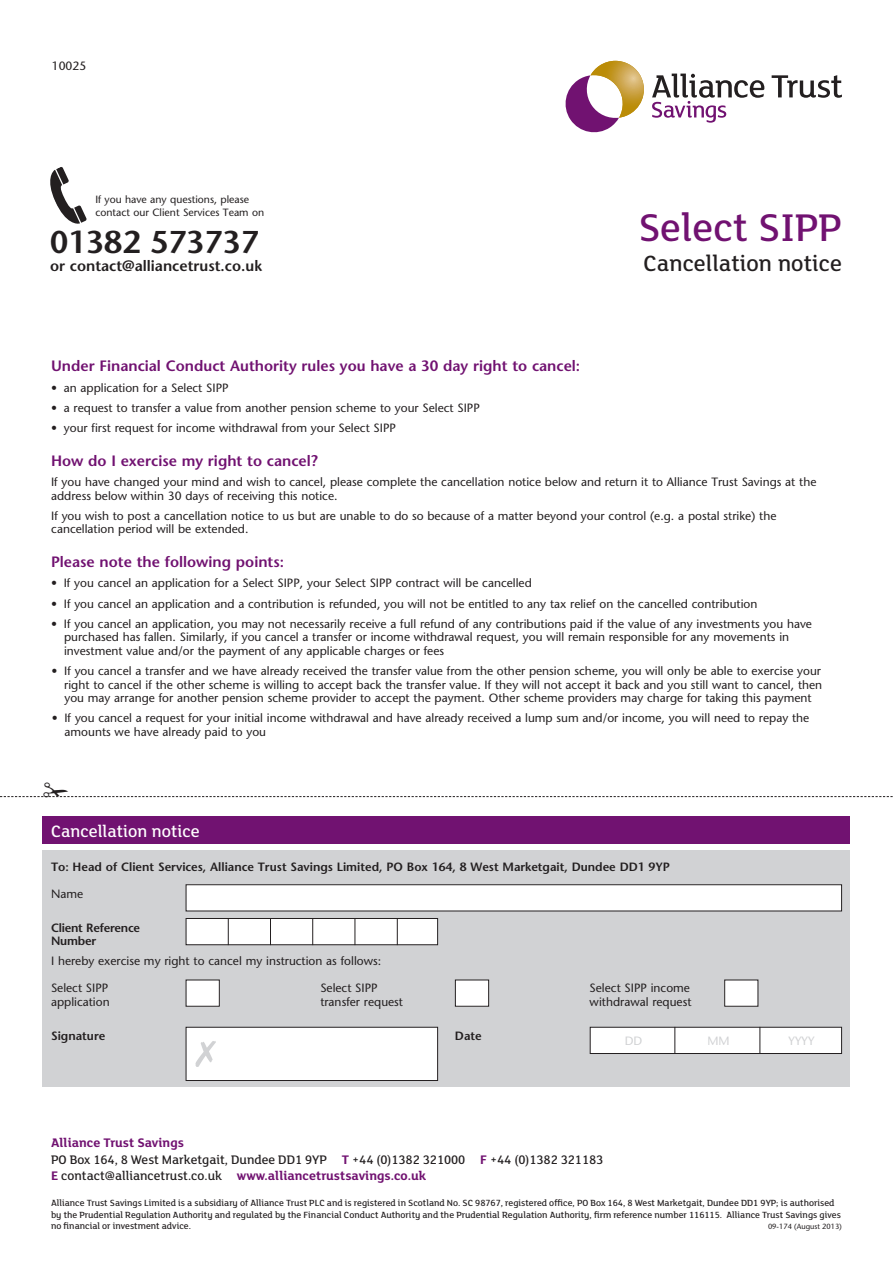
<style>
.page{position:relative;width:893px;height:1263px;background:#fff}
.page>*{position:absolute;margin:0;border:0;box-sizing:border-box;transform-origin:0 0}
.t1{font:500 42px "FS Lola";color:#711271}
.t2{font:600 31.5px "Stone Sans Std";color:#231f20}
.t3{font:500 24px "FS Lola";color:#231f20}
.t4{font:500 18px "FS Lola";color:#fff}
.t5{font:600 15px "Stone Sans Std";color:#711271}
.t6{font:600 15px "Stone Sans Std";color:#231f20}
.t7{font:500 13.5px/16.5px "FS Lola";color:#231f20}
.t8{font:500 12px/13.5px "Stone Sans Std";color:#231f20}
.t9{font:600 12px "Stone Sans Std";color:#231f20}
.t10{font:600 12px/13.5px "Stone Sans Std";letter-spacing:-.02em;color:#231f20}
.t11{font:500 12px "Stone Sans Std";color:#d1d2d4}
.t12{font:500 10.5px/13.5px "Stone Sans Std";color:#231f20}
.t13{font:500 9.75px/11.2px "FS Lola";color:#231f20}
.t14{font:500 7.5px "Stone Sans Std";color:#231f20}
.s1{font-weight:700;color:#711271}
</style>
<div class="page">
<div style="left:43px;top:817px;width:807px;height:27px;background:#711271"></div>
<div style="left:43px;top:850px;width:807px;height:237px;background:#d1d2d4"></div>
<div style="left:186px;top:885px;width:656px;height:26px;background:#fff"></div>
<div style="left:186px;top:884px;width:656px;height:27px;border:1px solid #231f20"></div>
<div style="left:186px;top:980px;width:33px;height:26px;background:#fff"></div>
<div style="left:186px;top:980px;width:34px;height:27px;border:1px solid #231f20"></div>
<div style="left:455px;top:980px;width:34px;height:26px;background:#fff"></div>
<div style="left:455px;top:980px;width:34px;height:27px;border:1px solid #231f20"></div>
<div style="left:725px;top:980px;width:33px;height:26px;background:#fff"></div>
<div style="left:724px;top:980px;width:34px;height:27px;border:1px solid #231f20"></div>
<div style="left:186px;top:1027px;width:252px;height:53px;background:#fff"></div>
<div style="left:186px;top:1027px;width:252px;height:54px;border:1px solid #231f20"></div>
<div style="left:590px;top:1027px;width:252px;height:26px;background:#fff"></div>
<div style="left:590px;top:1027px;width:252px;height:27px;border:1px solid #231f20"></div>
<svg style="left:674px;top:1027px;width:1px;height:27px"></svg>
<svg style="left:759px;top:1027px;width:1px;height:27px"></svg>
<svg style="left:195px;top:1041px;width:21px;height:26px"></svg>
<div style="left:186px;top:918px;width:252px;height:27px;background:#fff"></div>
<div style="left:186px;top:918px;width:252px;height:27px;border:1px solid #231f20"></div>
<svg style="left:228px;top:918px;width:1px;height:27px"></svg>
<svg style="left:270px;top:918px;width:1px;height:27px"></svg>
<svg style="left:312px;top:918px;width:1px;height:27px"></svg>
<svg style="left:355px;top:918px;width:1px;height:27px"></svg>
<svg style="left:397px;top:918px;width:1px;height:27px"></svg>
<svg style="left:772px;top:75px;width:70px;height:23px"></svg>
<svg style="left:566px;top:61px;width:198px;height:71px"></svg>
<svg style="left:50px;top:167px;width:37px;height:57px"></svg>
<svg style="left:0;top:796px;width:893px;height:1px"></svg>
<p class="t8" style="left:52px;top:59px;width:36px">10025</p>
<p class="t12" style="left:95px;top:192px;width:170px">If you have any questions, please contact our Client Services Team on</p>
<h2 class="t2" style="left:50px;top:223px;width:210px">01382 573737</h2>
<p class="t6" style="left:50px;top:256px;width:213px">or contact@alliancetrust.co.uk</p>
<h1 class="t1" style="left:638px;top:200px;width:205px">Select SIPP</h1>
<h3 class="t3" style="left:644px;top:247px;width:200px">Cancellation notice</h3>
<p class="t5" style="left:51px;top:357px;width:531px">Under Financial Conduct Authority rules you have a 30 day right to cancel:</p>
<p class="t8" style="left:51px;top:381px;width:179px">• an application for a Select SIPP</p>
<p class="t8" style="left:51px;top:401px;width:430px">• a request to transfer a value from another pension scheme to your Select SIPP</p>
<p class="t8" style="left:51px;top:421px;width:346px">• your first request for income withdrawal from your Select SIPP</p>
<p class="t5" style="left:51px;top:452px;width:268px">How do I exercise my right to cancel?</p>
<p class="t8" style="left:51px;top:475px;width:767px">If you have changed your mind and wish to cancel, please complete the cancellation notice below and return it to Alliance Trust Savings at the address below within 30 days of receiving this notice.</p>
<p class="t8" style="left:51px;top:509px;width:727px">If you wish to post a cancellation notice to us but are unable to do so because of a matter beyond your control (e.g. a postal strike) the cancellation period will be extended.</p>
<p class="t5" style="left:51px;top:553px;width:235px">Please note the following points:</p>
<p class="t8" style="left:51px;top:576px;width:482px">• If you cancel an application for a Select SIPP, your Select SIPP contract will be cancelled</p>
<p class="t8" style="left:51px;top:597px;width:708px">• If you cancel an application and a contribution is refunded, you will not be entitled to any tax relief on the cancelled contribution</p>
<p class="t8" style="left:64px;top:617px;width:749px;text-indent:-13px">• If you cancel an application, you may not necessarily receive a full refund of any contributions paid if the value of any investments you have purchased has fallen. Similarly, if you cancel a transfer or income withdrawal request, you will remain responsible for any movements in investment value and/or the payment of any applicable charges or fees</p>
<p class="t8" style="left:64px;top:664px;width:759px;text-align:justify;text-indent:-13px">• If you cancel a transfer and we have already received the transfer value from the other pension scheme, you will only be able to exercise your right to cancel if the other scheme is willing to accept back the transfer value. If they will not accept it back and you still want to cancel, then you may arrange for another pension scheme provider to accept the payment. Other scheme providers may charge for taking this payment</p>
<p class="t8" style="left:65px;top:711px;width:746px;text-indent:-13px">• If you cancel a request for your initial income withdrawal and have already received a lump sum and/or income, you will need to repay the amounts we have already paid to you</p>
<h3 class="t4" style="left:51px;top:819px;width:150px">Cancellation notice</h3>
<p class="t9" style="left:51px;top:859px;width:620px">To: Head of Client Services, Alliance Trust Savings Limited, PO Box 164, 8 West Marketgait, Dundee DD1 9YP</p>
<p class="t8" style="left:51px;top:887px;width:34px">Name</p>
<p class="t10" style="left:51px;top:921px;width:91px">Client Reference<br>Number</p>
<p class="t8" style="left:51px;top:954px;width:332px">I hereby exercise my right to cancel my instruction as follows:</p>
<p class="t8" style="left:51px;top:981px;width:60px">Select SIPP application</p>
<p class="t8" style="left:320px;top:981px;width:84px">Select SIPP transfer request</p>
<p class="t8" style="left:590px;top:981px;width:103px">Select SIPP income withdrawal request</p>
<p class="t9" style="left:51px;top:1028px;width:56px">Signature</p>
<p class="t9" style="left:455px;top:1028px;width:28px">Date</p>
<p class="t11" style="left:625px;top:1034px;width:19px">DD</p>
<p class="t11" style="left:707px;top:1034px;width:24px">MM</p>
<p class="t11" style="left:789px;top:1034px;width:27px">YYYY</p>
<p class="t7" style="left:51px;top:1134px;width:554px"><span class="s1">Alliance Trust Savings<br></span>PO Box 164, 8 West Marketgait, Dundee DD1 9YP <span class="s1">T</span> +44 (0)1382 321000 <span class="s1">F</span> +44 (0)1382 321183<br><span class="s1">E</span> contact@alliancetrust.co.uk <span class="s1">www.alliancetrustsavings.co.uk</span></p>
<p class="t13" style="left:51px;top:1197px;width:791px">Alliance Trust Savings Limited is a subsidiary of Alliance Trust PLC and is registered in Scotland No. SC 98767, registered office, PO Box 164, 8 West Marketgait, Dundee DD1 9YP; is authorised by the Prudential Regulation Authority and regulated by the Financial Conduct Authority and the Prudential Regulation Authority, firm reference number 116115. Alliance Trust Savings gives no financial or investment advice.</p>
<p class="t14" style="left:768px;top:1222px;width:75px">09-174 (August 2013)</p>
</div>
